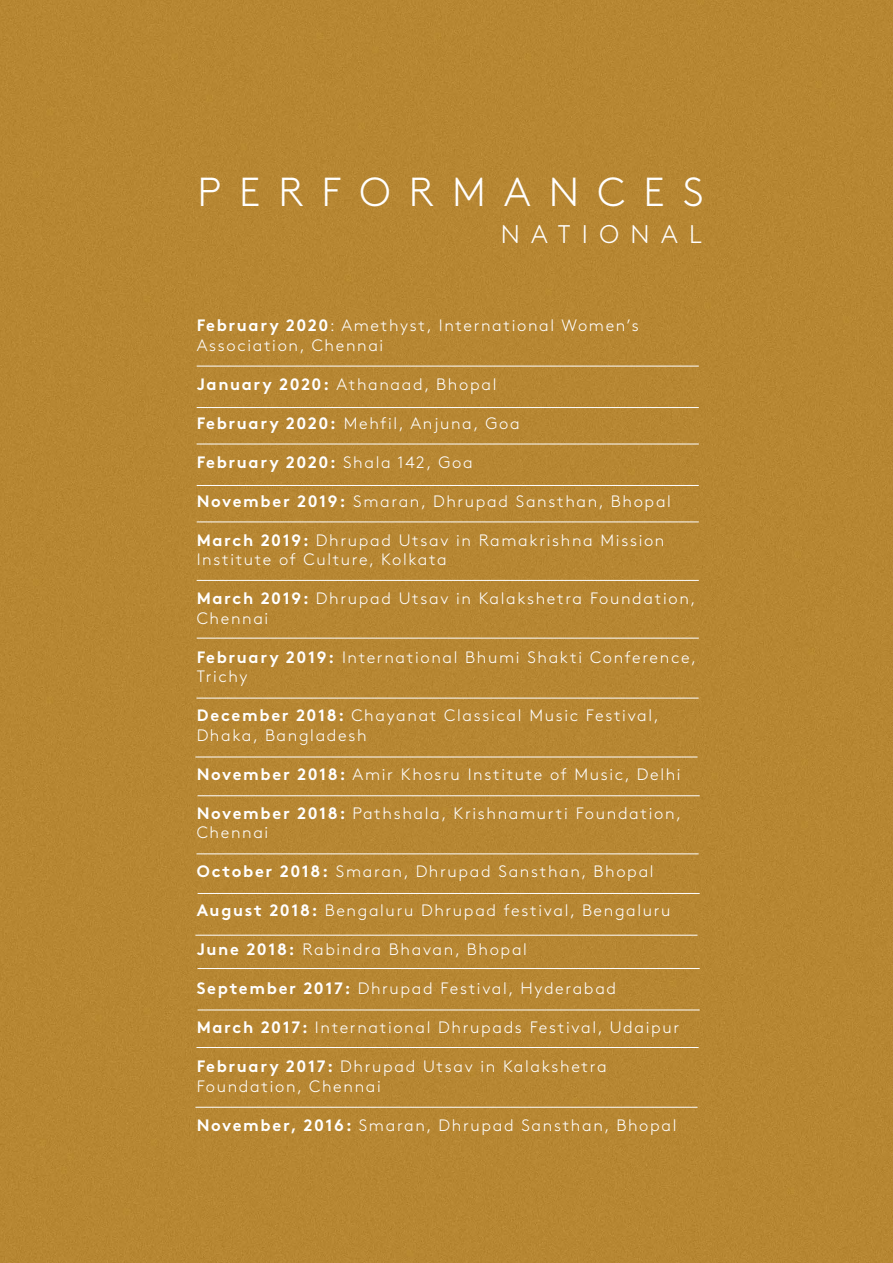
<style>
.page{position:relative;width:893px;height:1263px;background:#b78733}
.page>*{position:absolute;margin:0;border:0;box-sizing:border-box;transform-origin:0 0}
.t1{font:300 40.5px "Brown";letter-spacing:.45em;color:#fff}
.t2{font:300 25.5px "Brown";letter-spacing:.45em;color:#fff}
.t3{font:300 16.5px/19.5px "Brown";letter-spacing:.1em;color:#fff}
.t4{font:16.5px "Brown Bold Alt";letter-spacing:.1em;color:#fff}
.s1{font-family:"Brown Bold Alt";font-weight:400}
.s2{font-family:"Brown";font-weight:300}
</style>
<div class="page">
<hr style="left:197px;top:366px;width:502px;height:1px;background:#fff">
<hr style="left:197px;top:407px;width:502px;height:1px;background:#fff">
<hr style="left:197px;top:444px;width:502px;height:1px;background:#fff">
<hr style="left:197px;top:485px;width:502px;height:1px;background:#fff">
<hr style="left:197px;top:521px;width:502px;height:1px;background:#fff">
<hr style="left:197px;top:580px;width:502px;height:1px;background:#fff">
<hr style="left:196px;top:698px;width:503px;height:1px;background:#fff">
<hr style="left:197px;top:638px;width:502px;height:1px;background:#fff">
<hr style="left:198px;top:795px;width:502px;height:1px;background:#fff">
<hr style="left:196px;top:853px;width:503px;height:1px;background:#fff">
<hr style="left:198px;top:893px;width:502px;height:1px;background:#fff">
<hr style="left:195px;top:935px;width:502px;height:1px;background:#fff">
<hr style="left:198px;top:968px;width:502px;height:1px;background:#fff">
<hr style="left:198px;top:1009px;width:502px;height:1px;background:#fff">
<hr style="left:196px;top:1047px;width:503px;height:1px;background:#fff">
<hr style="left:195px;top:1107px;width:502px;height:1px;background:#fff">
<hr style="left:195px;top:757px;width:502px;height:1px;background:#fff">
<p class="t1" style="left:197px;top:162px;width:508px">PERFORMANCES</p>
<p class="t2" style="left:501px;top:216px;width:203px">NATIONAL</p>
<p class="t3" style="left:197px;top:315px;width:443px"><span class="s1">February 2020</span>: Amethyst, International Women’s</p>
<p class="t3" style="left:197px;top:334px;width:188px">Association, Chennai</p>
<p class="t3" style="left:197px;top:373px;width:301px"><span class="s1">January 2020:</span> Athanaad, Bhopal</p>
<p class="t3" style="left:197px;top:412px;width:325px"><span class="s1">February 2020:</span> Mehfil, Anjuna, Goa</p>
<p class="t4" style="left:197px;top:449px;width:278px">February 2020: <span class="s2">Shala 142, Goa</span></p>
<p class="t3" style="left:197px;top:490px;width:476px"><span class="s1">November 2019:</span> Smaran, Dhrupad Sansthan, Bhopal</p>
<p class="t3" style="left:197px;top:529px;width:469px"><span class="s1">March 2019:</span> Dhrupad Utsav in Ramakrishna Mission</p>
<p class="t3" style="left:197px;top:549px;width:252px">Institute of Culture, Kolkata</p>
<p class="t3" style="left:197px;top:588px;width:500px"><span class="s1">March 2019:</span> Dhrupad Utsav in Kalakshetra Foundation,<br>Chennai</p>
<p class="t3" style="left:197px;top:646px;width:501px"><span class="s1">February 2019:</span> International Bhumi Shakti Conference,<br>Trichy</p>
<p class="t3" style="left:197px;top:705px;width:464px"><span class="s1">December 2018:</span> Chayanat Classical Music Festival,<br>Dhaka, Bangladesh</p>
<p class="t3" style="left:197px;top:763px;width:485px"><span class="s1">November 2018:</span> Amir Khosru Institute of Music, Delhi</p>
<p class="t3" style="left:197px;top:802px;width:486px"><span class="s1">November 2018:</span> Pathshala, Krishnamurti Foundation,<br>Chennai</p>
<p class="t3" style="left:197px;top:861px;width:458px"><span class="s1">October 2018:</span> Smaran, Dhrupad Sansthan, Bhopal</p>
<p class="t3" style="left:197px;top:900px;width:475px"><span class="s1">August 2018:</span> Bengaluru Dhrupad festival, Bengaluru</p>
<p class="t3" style="left:197px;top:939px;width:332px"><span class="s1">June 2018:</span> Rabindra Bhavan, Bhopal</p>
<p class="t3" style="left:197px;top:978px;width:421px"><span class="s1">September 2017:</span> Dhrupad Festival, Hyderabad</p>
<p class="t3" style="left:197px;top:1017px;width:484px"><span class="s1">March 2017:</span> International Dhrupads Festival, Udaipur</p>
<p class="t3" style="left:197px;top:1056px;width:411px"><span class="s1">February 2017:</span> Dhrupad Utsav in Kalakshetra</p>
<p class="t3" style="left:197px;top:1075px;width:186px">Foundation, Chennai</p>
<p class="t3" style="left:197px;top:1114px;width:481px"><span class="s1">November, 2016:</span> Smaran, Dhrupad Sansthan, Bhopal</p>
</div>
